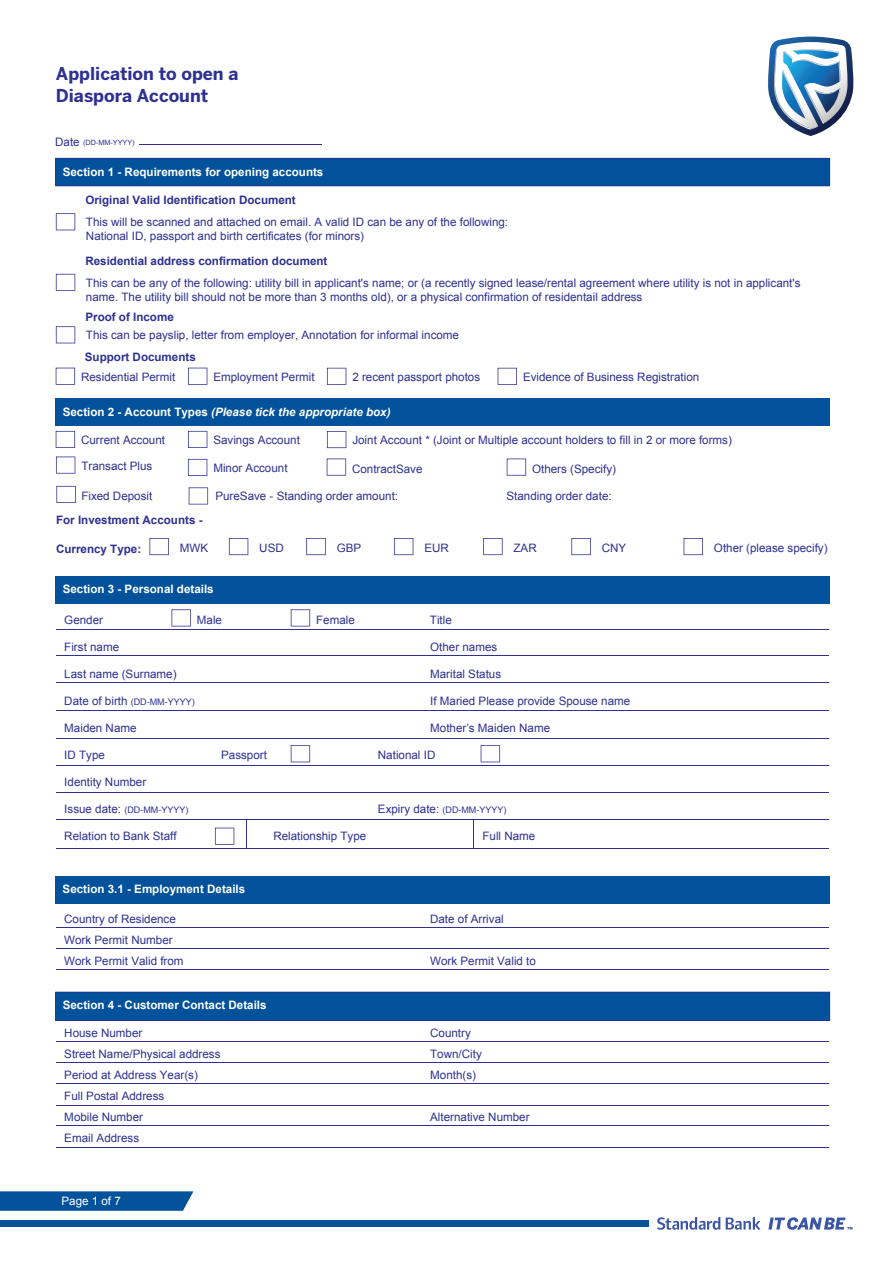
<style>
.page{position:relative;width:893px;height:1263px;background:#fff}
.page>*{position:absolute;margin:0;border:0;box-sizing:border-box;transform-origin:0 0}
.t1{font:700 17.4px/21.3px "Benton Sans";color:#2e3092}
.t2{font:11.55px/21px "Arial";color:#2e3092}
.t3{font:700 11.55px "Arial";color:#2e3092}
.t4{font:700 11.55px "Arial";color:#fff}
.t5{font:italic 700 11.55px "Arial";color:#fff}
.t6{font:11.55px "Arial";color:#fff}
.t7{font:9px "Arial";color:#2e3092}
.t8{font:7.2px "Arial";color:#2e3092}
.s1{font-size:11.55px}
.s2{font-style:normal}
</style>
<div class="page">
<svg style="left:0;top:1191px;width:193px;height:20px;background:#0d5a9f"></svg>
<hr style="left:139px;top:144px;width:183px;height:1px;background:#2e3092">
<svg style="left:55px;top:992px;width:775px;height:29px;background:#035099"></svg>
<hr style="left:56px;top:1041px;width:773px;height:1px;background:#2e3092">
<hr style="left:56px;top:1062px;width:773px;height:1px;background:#2e3092">
<hr style="left:56px;top:1083px;width:773px;height:1px;background:#2e3092">
<hr style="left:56px;top:1105px;width:773px;height:1px;background:#2e3092">
<hr style="left:56px;top:1125px;width:773px;height:1px;background:#2e3092">
<hr style="left:56px;top:1147px;width:773px;height:1px;background:#2e3092">
<svg style="left:768px;top:37px;width:86px;height:99px"></svg>
<div style="left:55px;top:398px;width:775px;height:28px;background:#01529a"></div>
<svg style="left:56px;top:431px;width:19px;height:17px"></svg>
<svg style="left:189px;top:487px;width:19px;height:17px"></svg>
<svg style="left:327px;top:458px;width:19px;height:18px"></svg>
<svg style="left:507px;top:458px;width:19px;height:18px"></svg>
<svg style="left:188px;top:431px;width:19px;height:17px"></svg>
<div style="left:188px;top:458px;width:19px;height:17px;background:#eeeef6"></div>
<svg style="left:149px;top:538px;width:20px;height:17px"></svg>
<svg style="left:56px;top:456px;width:19px;height:18px"></svg>
<svg style="left:56px;top:486px;width:20px;height:17px"></svg>
<svg style="left:188px;top:459px;width:19px;height:17px"></svg>
<svg style="left:327px;top:431px;width:19px;height:17px"></svg>
<svg style="left:229px;top:538px;width:19px;height:17px"></svg>
<svg style="left:306px;top:538px;width:20px;height:17px"></svg>
<svg style="left:394px;top:538px;width:19px;height:17px"></svg>
<svg style="left:483px;top:538px;width:20px;height:17px"></svg>
<svg style="left:571px;top:538px;width:20px;height:17px"></svg>
<svg style="left:684px;top:538px;width:19px;height:17px"></svg>
<div style="left:55px;top:576px;width:775px;height:27px;background:#01529a"></div>
<svg style="left:171px;top:609px;width:20px;height:17px"></svg>
<div style="left:291px;top:611px;width:19px;height:17px;background:#9899c9"></div>
<svg style="left:291px;top:609px;width:19px;height:17px"></svg>
<hr style="left:56px;top:629px;width:773px;height:1px;background:#2e3092">
<hr style="left:56px;top:655px;width:773px;height:1px;background:#2e3092">
<hr style="left:56px;top:682px;width:773px;height:1px;background:#2e3092">
<hr style="left:56px;top:710px;width:773px;height:1px;background:#2e3092">
<hr style="left:56px;top:738px;width:773px;height:1px;background:#2e3092">
<hr style="left:56px;top:765px;width:773px;height:1px;background:#2e3092">
<hr style="left:56px;top:792px;width:773px;height:1px;background:#2e3092">
<hr style="left:56px;top:819px;width:773px;height:1px;background:#2e3092">
<hr style="left:56px;top:848px;width:773px;height:1px;background:#2e3092">
<svg style="left:291px;top:745px;width:19px;height:17px"></svg>
<svg style="left:481px;top:745px;width:19px;height:17px"></svg>
<svg style="left:215px;top:828px;width:19px;height:17px"></svg>
<svg style="left:246px;top:820px;width:1px;height:28px"></svg>
<svg style="left:473px;top:820px;width:1px;height:28px"></svg>
<svg style="left:55px;top:158px;width:775px;height:28px;background:#025099"></svg>
<svg style="left:56px;top:213px;width:19px;height:17px"></svg>
<svg style="left:56px;top:274px;width:19px;height:17px"></svg>
<svg style="left:56px;top:367px;width:19px;height:1px"></svg>
<svg style="left:56px;top:326px;width:19px;height:17px"></svg>
<svg style="left:56px;top:368px;width:19px;height:17px"></svg>
<svg style="left:188px;top:368px;width:19px;height:17px"></svg>
<svg style="left:327px;top:368px;width:19px;height:17px"></svg>
<svg style="left:498px;top:368px;width:19px;height:17px"></svg>
<div style="left:55px;top:876px;width:775px;height:27px;background:#01529a"></div>
<hr style="left:56px;top:927px;width:772px;height:1px;background:#2e3092">
<hr style="left:56px;top:948px;width:772px;height:1px;background:#2e3092">
<hr style="left:56px;top:969px;width:772px;height:1px;background:#2e3092">
<svg style="left:768px;top:1217px;width:84px;height:13px"></svg>
<svg style="left:657px;top:1217px;width:63px;height:13px"></svg>
<svg style="left:726px;top:1217px;width:35px;height:13px"></svg>
<div style="left:1px;top:1220px;width:648px;height:7px;background:#06539b"></div>
<h1 class="t1" style="left:56px;top:64px;width:184px">Application to open a<br>Diaspora Account</h1>
<p class="t8" style="left:55px;top:138px;width:81px"><span class="s1">Date</span> (DD-MM-YYYY)</p>
<p class="t4" style="left:63px;top:165px;width:262px">Section 1 - Requirements for opening accounts</p>
<p class="t3" style="left:85px;top:194px;width:212px">Original Valid Identification Document</p>
<p class="t2" style="left:86px;top:215px;width:424px;line-height:14px">This will be scanned and attached on email. A valid ID can be any of the following:<br>National ID, passport and birth certificates (for minors)</p>
<p class="t3" style="left:85px;top:255px;width:244px">Residential address confirmation document</p>
<p class="t2" style="left:86px;top:276px;width:716px;line-height:14px">This can be any of the following: utility bill in applicant's name; or (a recently signed lease/rental agreement where utility is not in applicant's name. The utility bill should not be more than 3 months old), or a physical confirmation of residentail address</p>
<p class="t3" style="left:85px;top:310px;width:90px">Proof of Income</p>
<p class="t3" style="left:85px;top:350px;width:112px">Support Documents</p>
<p class="t2" style="left:81px;top:366px;width:96px">Residential Permit</p>
<p class="t2" style="left:213px;top:366px;width:103px">Employment Permit</p>
<p class="t2" style="left:352px;top:366px;width:129px">2 recent passport photos</p>
<p class="t2" style="left:523px;top:366px;width:178px">Evidence of Business Registration</p>
<p class="t2" style="left:86px;top:325px;width:375px">This can be payslip, letter from employer, Annotation for informal income</p>
<p class="t5" style="left:63px;top:405px;width:329px"><span class="s2">Section 2 - Account Types</span> (Please tick the appropriate box)</p>
<p class="t2" style="left:81px;top:430px;width:85px">Current Account</p>
<p class="t2" style="left:352px;top:459px;width:72px">ContractSave</p>
<p class="t2" style="left:213px;top:430px;width:88px">Savings Account</p>
<p class="t2" style="left:352px;top:430px;width:381px">Joint Account * (Joint or Multiple account holders to fill in 2 or more forms)</p>
<p class="t2" style="left:81px;top:455px;width:72px">Transact Plus</p>
<p class="t2" style="left:81px;top:486px;width:72px">Fixed Deposit</p>
<p class="t2" style="left:213px;top:458px;width:76px">Minor Account</p>
<p class="t2" style="left:532px;top:459px;width:85px">Others (Specify)</p>
<p class="t2" style="left:215px;top:485px;width:184px">PureSave - Standing order amount:</p>
<p class="t2" style="left:506px;top:485px;width:107px">Standing order date:</p>
<p class="t3" style="left:56px;top:513px;width:148px">For Investment Accounts -</p>
<p class="t3" style="left:56px;top:542px;width:87px">Currency Type:</p>
<p class="t2" style="left:180px;top:538px;width:30px">MWK</p>
<p class="t2" style="left:259px;top:538px;width:26px">USD</p>
<p class="t2" style="left:337px;top:538px;width:26px">GBP</p>
<p class="t2" style="left:424px;top:538px;width:26px">EUR</p>
<p class="t2" style="left:514px;top:538px;width:25px">ZAR</p>
<p class="t2" style="left:602px;top:538px;width:26px">CNY</p>
<p class="t2" style="left:714px;top:538px;width:115px">Other (please specify)</p>
<p class="t4" style="left:63px;top:583px;width:153px">Section 3 - Personal details</p>
<p class="t2" style="left:64px;top:609px;width:40px">Gender</p>
<p class="t2" style="left:197px;top:609px;width:27px">Male</p>
<p class="t2" style="left:316px;top:609px;width:40px">Female</p>
<p class="t2" style="left:430px;top:609px;width:23px">Title</p>
<p class="t2" style="left:64px;top:636px;width:56px">First name</p>
<p class="t2" style="left:430px;top:636px;width:69px">Other names</p>
<p class="t2" style="left:64px;top:663px;width:114px">Last name (Surname)</p>
<p class="t2" style="left:430px;top:663px;width:72px">Marital Status</p>
<p class="t7" style="left:64px;top:696px;width:132px"><span class="s1">Date of birth</span> (DD-MM-YYYY)</p>
<p class="t2" style="left:430px;top:690px;width:202px">If Maried Please provide Spouse name</p>
<p class="t2" style="left:64px;top:717px;width:74px">Maiden Name</p>
<p class="t2" style="left:430px;top:717px;width:122px">Mother’s Maiden Name</p>
<p class="t2" style="left:64px;top:744px;width:42px">ID Type</p>
<p class="t2" style="left:221px;top:744px;width:47px">Passport</p>
<p class="t2" style="left:378px;top:744px;width:59px">National ID</p>
<p class="t2" style="left:64px;top:771px;width:83px">Identity Number</p>
<p class="t7" style="left:64px;top:804px;width:126px"><span class="s1">Issue date:</span> (DD-MM-YYYY)</p>
<p class="t7" style="left:378px;top:804px;width:130px"><span class="s1">Expiry date:</span> (DD-MM-YYYY)</p>
<p class="t2" style="left:64px;top:825px;width:114px">Relation to Bank Staff</p>
<p class="t2" style="left:273px;top:825px;width:94px">Relationship Type</p>
<p class="t2" style="left:482px;top:825px;width:54px">Full Name</p>
<p class="t4" style="left:63px;top:883px;width:184px">Section 3.1 - Employment Details</p>
<p class="t2" style="left:64px;top:909px;width:113px">Country of Residence</p>
<p class="t2" style="left:430px;top:909px;width:75px">Date of Arrival</p>
<p class="t2" style="left:64px;top:930px;width:121px">Work Permit Number<br>Work Permit Valid from</p>
<p class="t2" style="left:430px;top:951px;width:107px">Work Permit Valid to</p>
<p class="t4" style="left:63px;top:998px;width:205px">Section 4 - Customer Contact Details</p>
<p class="t2" style="left:64px;top:1022px;width:80px">House Number</p>
<p class="t2" style="left:430px;top:1022px;width:42px">Country</p>
<p class="t2" style="left:64px;top:1043px;width:158px">Street Name/Physical address</p>
<p class="t2" style="left:430px;top:1043px;width:53px">Town/City</p>
<p class="t2" style="left:64px;top:1064px;width:135px">Period at Address Year(s)</p>
<p class="t2" style="left:430px;top:1064px;width:47px">Month(s)</p>
<p class="t2" style="left:64px;top:1085px;width:102px">Full Postal Address<br>Mobile Number</p>
<p class="t2" style="left:430px;top:1106px;width:101px">Alternative Number</p>
<p class="t2" style="left:64px;top:1127px;width:76px">Email Address</p>
<p class="t6" style="left:61px;top:1194px;width:61px">Page 1 of 7</p>
</div>
